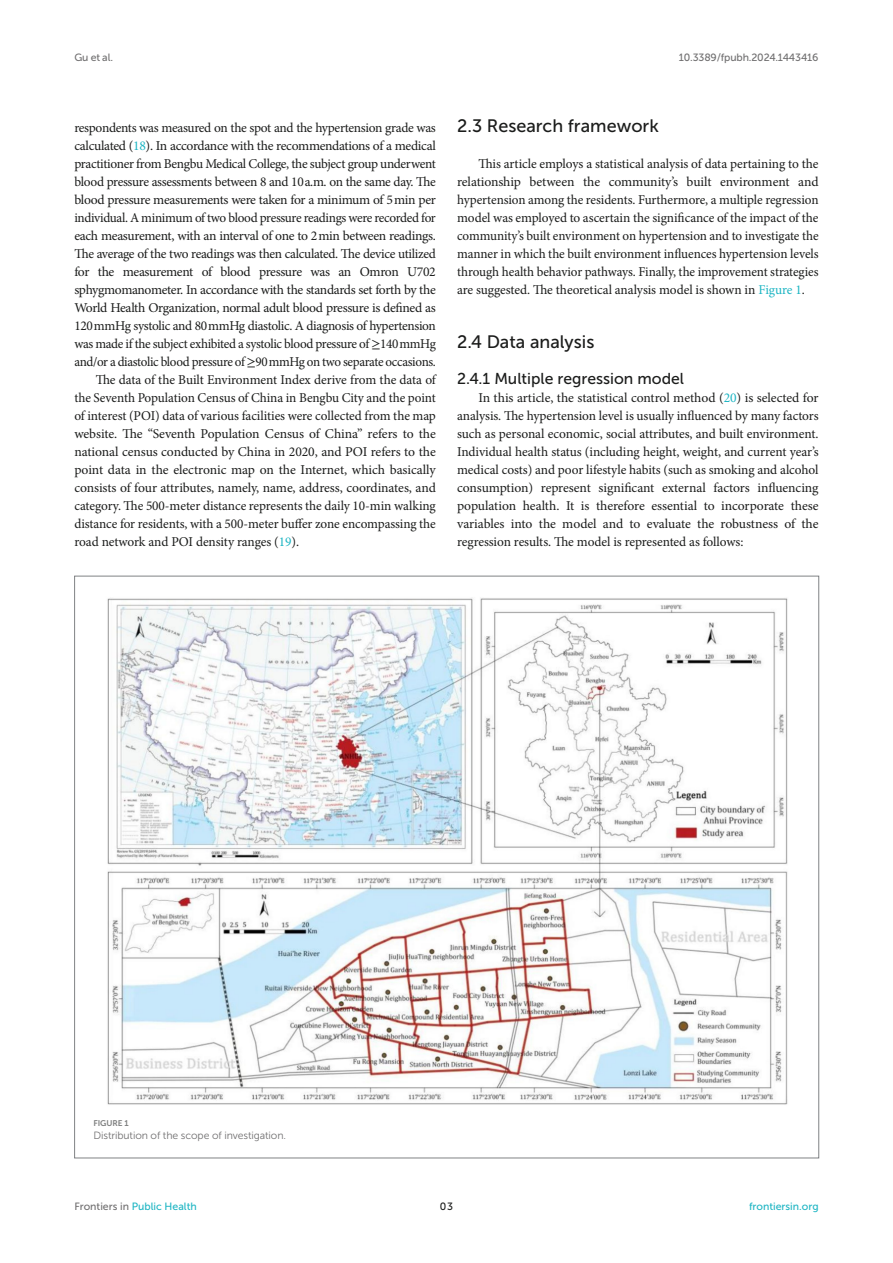
<style>
.page{position:relative;width:893px;height:1263px;background:#fff}
.page>*{position:absolute;margin:0;border:0;box-sizing:border-box;transform-origin:0 0}
.HEAD_2{font:18px "Museo Sans 500";color:#1b1c1b}
.HEAD_3_after_HEAD_2{font:15.75px "Museo Sans 500";color:#1b1c1b}
.TEXT_FLUSH{font:13.5px/18px "Minion Pro";letter-spacing:-.01em;color:#1b1c1b;text-align:justify}
.TEXT{font:13.5px/18px "Minion Pro";letter-spacing:-.01em;color:#1b1c1b;text-align:justify}
.t1{font:10.5px "Museo Sans 500";color:#1db5c3}
.FIG_LEG{font:10.5px "Museo Sans 300";letter-spacing:-.01em;color:#706f70}
.t2{font:10.5px "Museo Sans 500";letter-spacing:-.015em;color:#706f70}
.t3{font:10.5px "Museo Sans 500";color:#1b1c1b}
.FIG_HD{font:8.25px "Museo Sans 700";letter-spacing:-.01em;color:#7e7f7f}
.s1{color:#1db5c3}
.s2{font-family:"STIX General"}
.s3{color:#706f70}
</style>
<div class="page">
<img style="left:107px;top:598px;width:681px;height:507px">
<p class="t2" style="left:74px;top:51px;width:40px">Gu et al.</p>
<p class="t2" style="left:679px;top:51px;width:141px">10.3389/fpubh.2024.1443416</p>
<p class="TEXT_FLUSH" style="left:74px;top:119px;width:363px">respondents was measured on the spot and the hypertension grade was calculated (<span class="s1">18</span>). In accordance with the recommendations of a medical practitioner from Bengbu Medical College, the subject group underwent blood pressure assessments between 8 and 10a.m. on the same day. The blood pressure measurements were taken for a minimum of 5min per individual. A minimum of two blood pressure readings were recorded for each measurement, with an interval of one to 2min between readings.<br>The average of the two readings was then calculated. The device utilized for the measurement of blood pressure was an Omron U702 sphygmomanometer. In accordance with the standards set forth by the World Health Organization, normal adult blood pressure is defined as 120mmHg systolic and 80mmHg diastolic. A diagnosis of hypertension was made if the subject exhibited a systolic blood pressure of <span class="s2">≥</span>140mmHg and/or a diastolic blood pressure of <span class="s2">≥</span>90mmHg on two separate occasions.</p>
<p class="TEXT" style="left:74px;top:371px;width:363px;text-indent:21px">The data of the Built Environment Index derive from the data of the Seventh Population Census of China in Bengbu City and the point of interest (POI) data of various facilities were collected from the map website. The “Seventh Population Census of China” refers to the national census conducted by China in 2020, and POI refers to the point data in the electronic map on the Internet, which basically consists of four attributes, namely, name, address, coordinates, and category. The 500-meter distance represents the daily 10-min walking distance for residents, with a 500-meter buffer zone encompassing the road network and POI density ranges (<span class="s1">19</span>).</p>
<p class="HEAD_2" style="left:457px;top:116px;width:203px">2.3 Research framework</p>
<p class="TEXT_FLUSH" style="left:457px;top:155px;width:363px;text-indent:21px">This article employs a statistical analysis of data pertaining to the relationship between the community’s built environment and hypertension among the residents. Furthermore, a multiple regression model was employed to ascertain the significance of the impact of the community’s built environment on hypertension and to investigate the manner in which the built environment influences hypertension levels through health behavior pathways. Finally, the improvement strategies are suggested. The theoretical analysis model is shown in <span class="s1">Figure 1</span>.</p>
<p class="HEAD_2" style="left:457px;top:332px;width:139px">2.4 Data analysis</p>
<p class="HEAD_3_after_HEAD_2" style="left:457px;top:370px;width:228px">2.4.1 Multiple regression model</p>
<p class="TEXT_FLUSH" style="left:457px;top:389px;width:363px;text-indent:21px">In this article, the statistical control method (<span class="s1">20</span>) is selected for analysis. The hypertension level is usually influenced by many factors such as personal economic, social attributes, and built environment.<br>Individual health status (including height, weight, and current year’s medical costs) and poor lifestyle habits (such as smoking and alcohol consumption) represent significant external factors influencing population health. It is therefore essential to incorporate these variables into the model and to evaluate the robustness of the regression results. The model is represented as follows:</p>
<p class="FIG_HD" style="left:94px;top:1118px;width:37px">FIGURE 1</p>
<p class="FIG_LEG" style="left:94px;top:1130px;width:194px">Distribution of the scope of investigation.</p>
<p class="t1" style="left:74px;top:1200px;width:124px"><span class="s3">Frontiers in</span> Public Health</p>
<p class="t3" style="left:440px;top:1200px;width:15px">03</p>
<p class="t1" style="left:749px;top:1200px;width:71px">frontiersin.org</p>
</div>
